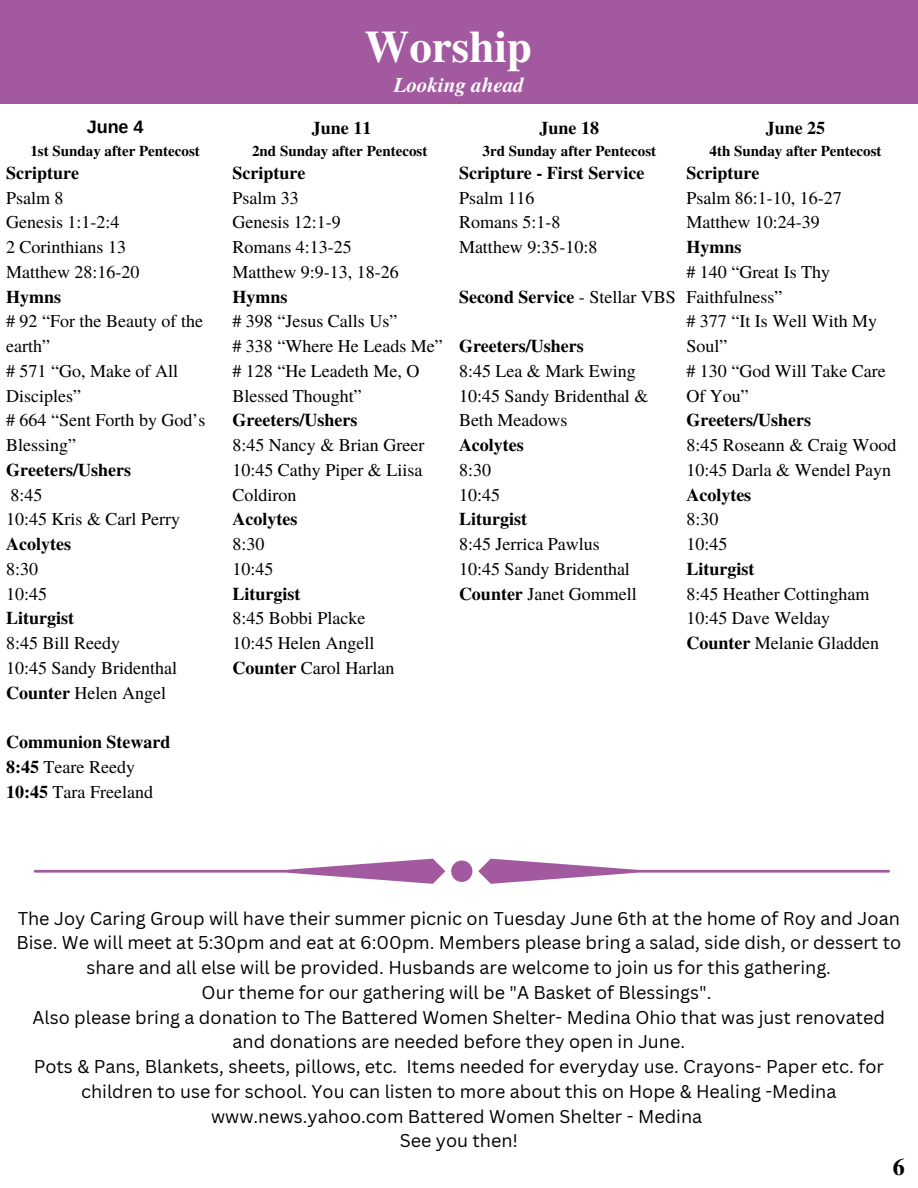
<style>
.page{position:relative;width:918px;height:1188px;background:#fff}
.page>*{position:absolute;margin:0;border:0;box-sizing:border-box;transform-origin:0 0}
.t1{font:700 45px "Te X Gyre Termes";color:#fff}
.t2{font:700 24px "Te X Gyre Termes";color:#000}
.t3{font:italic 700 21px "Te X Gyre Termes";color:#fff}
.t4{font:18px/24.8px "Te X Gyre Termes";color:#000}
.t5{font:18px/24.8px "Canva Sans";color:#000;text-align:center}
.t6{font:700 18px "Te X Gyre Termes";color:#000}
.t7{font:700 18px "Arimo";color:#000}
.t8{font:700 15px "Te X Gyre Termes";color:#000}
.s1{font-weight:700}
.s2{font-weight:400}
</style>
<div class="page">
<div style="left:0;top:0;width:918px;height:103px;background:#a359a0"></div>
<svg style="left:478px;top:859px;width:412px;height:25px"></svg>
<svg style="left:34px;top:859px;width:411px;height:25px"></svg>
<svg style="left:451px;top:861px;width:21px;height:21px"></svg>
<p class="t7" style="left:87px;top:117px;width:58px">June 4</p>
<p class="t8" style="left:30px;top:140px;width:171px">1st Sunday after Pentecost</p>
<p class="t6" style="left:6px;top:159px;width:74px">Scripture</p>
<p class="t4" style="left:6px;top:184px;width:59px">Psalm 8</p>
<p class="t4" style="left:6px;top:209px;width:115px">Genesis 1:1-2:4</p>
<p class="t4" style="left:6px;top:234px;width:122px">2 Corinthians 13</p>
<p class="t4" style="left:6px;top:259px;width:135px">Matthew 28:16-20</p>
<p class="t6" style="left:6px;top:283px;width:57px">Hymns</p>
<p class="t4" style="left:6px;top:308px;width:198px"># 92 “For the Beauty of the earth”</p>
<p class="t4" style="left:6px;top:358px;width:173px"># 571 “Go, Make of All<br>Disciples”</p>
<p class="t4" style="left:6px;top:407px;width:201px"># 664 “Sent Forth by God’s<br>Blessing”</p>
<p class="t6" style="left:6px;top:456px;width:126px">Greeters/Ushers</p>
<p class="t4" style="left:11px;top:481px;width:34px">8:45</p>
<p class="t4" style="left:6px;top:506px;width:175px">10:45 Kris &amp; Carl Perry</p>
<p class="t6" style="left:6px;top:530px;width:66px">Acolytes</p>
<p class="t4" style="left:6px;top:556px;width:34px">8:30</p>
<p class="t4" style="left:6px;top:580px;width:43px">10:45</p>
<p class="t6" style="left:6px;top:604px;width:70px">Liturgist</p>
<p class="t4" style="left:6px;top:630px;width:116px">8:45 Bill Reedy</p>
<p class="t4" style="left:6px;top:655px;width:173px">10:45 Sandy Bridenthal</p>
<p class="t4" style="left:6px;top:679px;width:161px"><span class="s1">Counter</span> Helen Angel</p>
<p class="t6" style="left:6px;top:728px;width:166px">Communion Steward</p>
<p class="t4" style="left:6px;top:754px;width:130px"><span class="s1">8:45</span> Teare Reedy</p>
<p class="t4" style="left:6px;top:778px;width:148px"><span class="s1">10:45</span> Tara Freeland</p>
<p class="t1" style="left:364px;top:12px;width:169px">Worship</p>
<p class="t3" style="left:394px;top:69px;width:132px">Looking ahead</p>
<p class="t6" style="left:312px;top:114px;width:61px">June 11</p>
<p class="t8" style="left:252px;top:140px;width:177px">2nd Sunday after Pentecost</p>
<p class="t6" style="left:232px;top:159px;width:74px">Scripture</p>
<p class="t4" style="left:232px;top:184px;width:68px">Psalm 33</p>
<p class="t4" style="left:232px;top:209px;width:110px">Genesis 12:1-9</p>
<p class="t4" style="left:232px;top:234px;width:121px">Romans 4:13-25</p>
<p class="t4" style="left:232px;top:259px;width:168px">Matthew 9:9-13, 18-26</p>
<p class="t6" style="left:232px;top:283px;width:57px">Hymns</p>
<p class="t4" style="left:232px;top:308px;width:166px"># 398 “Jesus Calls Us”</p>
<p class="t4" style="left:232px;top:333px;width:212px"># 338 “Where He Leads Me”</p>
<p class="t4" style="left:232px;top:358px;width:188px"># 128 “He Leadeth Me, O<br>Blessed Thought”</p>
<p class="t6" style="left:232px;top:406px;width:126px">Greeters/Ushers</p>
<p class="t4" style="left:232px;top:432px;width:193px">8:45 Nancy &amp; Brian Greer</p>
<p class="t4" style="left:232px;top:457px;width:192px">10:45 Cathy Piper &amp; Liisa<br>Coldiron</p>
<p class="t6" style="left:232px;top:505px;width:66px">Acolytes</p>
<p class="t4" style="left:232px;top:531px;width:34px">8:30</p>
<p class="t4" style="left:232px;top:556px;width:43px">10:45</p>
<p class="t6" style="left:232px;top:580px;width:70px">Liturgist</p>
<p class="t4" style="left:232px;top:605px;width:135px">8:45 Bobbi Placke</p>
<p class="t4" style="left:232px;top:630px;width:143px">10:45 Helen Angell</p>
<p class="t4" style="left:232px;top:655px;width:163px"><span class="s1">Counter</span> Carol Harlan</p>
<p class="t6" style="left:540px;top:114px;width:61px">June 18</p>
<p class="t8" style="left:483px;top:140px;width:175px">3rd Sunday after Pentecost</p>
<p class="t6" style="left:459px;top:159px;width:187px">Scripture - First Service</p>
<p class="t4" style="left:459px;top:184px;width:77px">Psalm 116</p>
<p class="t4" style="left:459px;top:209px;width:103px">Romans 5:1-8</p>
<p class="t4" style="left:459px;top:234px;width:140px">Matthew 9:35-10:8</p>
<p class="t6" style="left:459px;top:283px;width:218px">Second Service <span class="s2">- Stellar VBS</span></p>
<p class="t6" style="left:459px;top:332px;width:126px">Greeters/Ushers</p>
<p class="t4" style="left:459px;top:358px;width:178px">8:45 Lea &amp; Mark Ewing</p>
<p class="t4" style="left:459px;top:382px;width:191px">10:45 Sandy Bridenthal &amp;<br>Beth Meadows</p>
<p class="t6" style="left:459px;top:431px;width:66px">Acolytes</p>
<p class="t4" style="left:459px;top:457px;width:34px">8:30</p>
<p class="t4" style="left:459px;top:481px;width:43px">10:45</p>
<p class="t6" style="left:459px;top:505px;width:70px">Liturgist</p>
<p class="t4" style="left:459px;top:531px;width:142px">8:45 Jerrica Pawlus</p>
<p class="t4" style="left:459px;top:556px;width:173px">10:45 Sandy Bridenthal</p>
<p class="t4" style="left:459px;top:580px;width:179px"><span class="s1">Counter</span> Janet Gommell</p>
<p class="t6" style="left:766px;top:114px;width:61px">June 25</p>
<p class="t8" style="left:710px;top:140px;width:173px">4th Sunday after Pentecost</p>
<p class="t6" style="left:686px;top:159px;width:74px">Scripture</p>
<p class="t4" style="left:686px;top:184px;width:157px">Psalm 86:1-10, 16-27</p>
<p class="t4" style="left:686px;top:209px;width:135px">Matthew 10:24-39</p>
<p class="t6" style="left:686px;top:233px;width:57px">Hymns</p>
<p class="t4" style="left:686px;top:259px;width:145px"># 140 “Great Is Thy<br>Faithfulness”</p>
<p class="t4" style="left:686px;top:308px;width:192px"># 377 “It Is Well With My<br>Soul”</p>
<p class="t4" style="left:686px;top:358px;width:201px"># 130 “God Will Take Care<br>Of You”</p>
<p class="t6" style="left:686px;top:406px;width:126px">Greeters/Ushers</p>
<p class="t4" style="left:686px;top:432px;width:211px">8:45 Roseann &amp; Craig Wood</p>
<p class="t4" style="left:686px;top:457px;width:206px">10:45 Darla &amp; Wendel Payn</p>
<p class="t6" style="left:686px;top:481px;width:66px">Acolytes</p>
<p class="t4" style="left:686px;top:506px;width:34px">8:30</p>
<p class="t4" style="left:686px;top:531px;width:43px">10:45</p>
<p class="t6" style="left:686px;top:555px;width:70px">Liturgist</p>
<p class="t4" style="left:686px;top:580px;width:184px">8:45 Heather Cottingham</p>
<p class="t4" style="left:686px;top:605px;width:145px">10:45 Dave Welday</p>
<p class="t4" style="left:686px;top:630px;width:194px"><span class="s1">Counter</span> Melanie Gladden</p>
<p class="t5" style="left:16px;top:905px;width:886px">The Joy Caring Group will have their summer picnic on Tuesday June 6th at the home of Roy and Joan<br>Bise. We will meet at 5:30pm and eat at 6:00pm. Members please bring a salad, side dish, or dessert to share and all else will be provided. Husbands are welcome to join us for this gathering.</p>
<p class="t5" style="left:202px;top:980px;width:511px">Our theme for our gathering will be "A Basket of Blessings".</p>
<p class="t5" style="left:33px;top:1004px;width:854px">Also please bring a donation to The Battered Women Shelter- Medina Ohio that was just renovated and donations are needed before they open in June.</p>
<p class="t5" style="left:34px;top:1054px;width:852px">Pots &amp; Pans, Blankets, sheets, pillows, etc. Items needed for everyday use. Crayons- Paper etc. for children to use for school. You can listen to more about this on Hope &amp; Healing -Medina www.news.yahoo.com Battered Women Shelter - Medina</p>
<p class="t5" style="left:400px;top:1128px;width:120px">See you then!</p>
<p class="t2" style="left:893px;top:1148px;width:13px">6</p>
</div>
